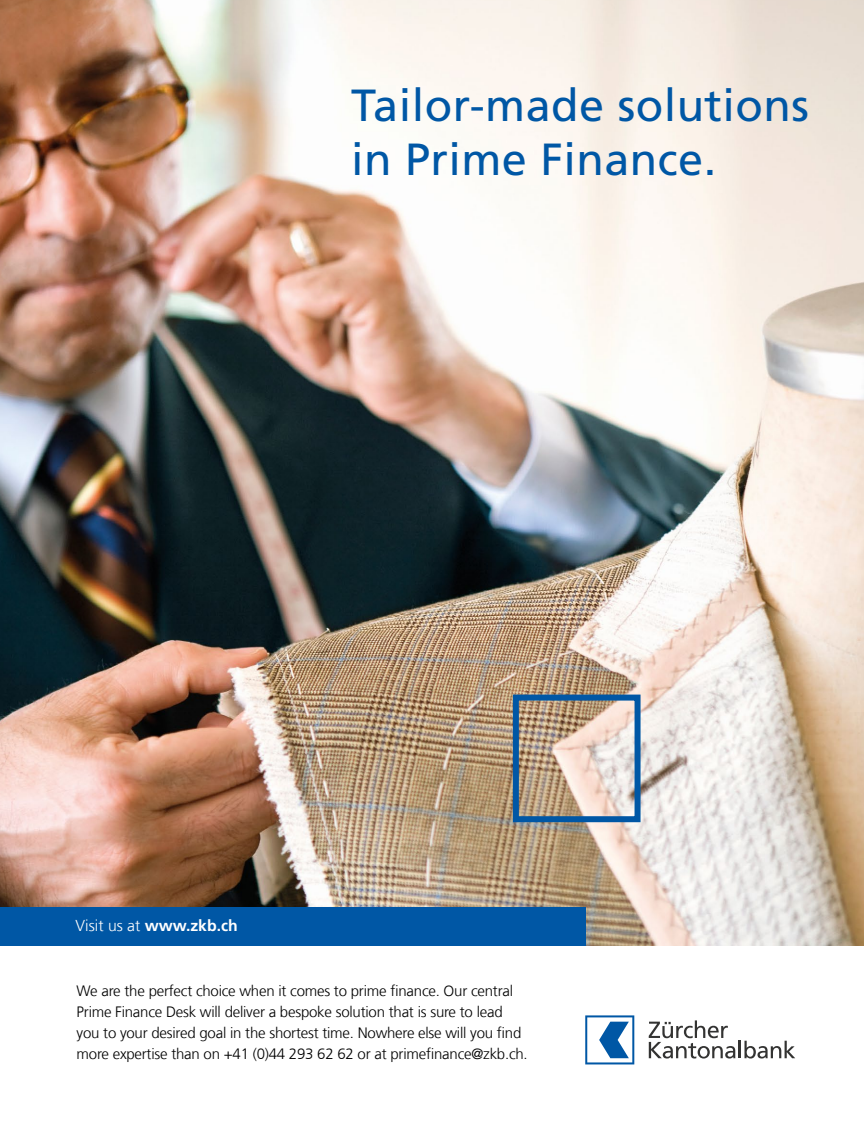
<style>
.page{position:relative;width:864px;height:1136px;background:#fff}
.page>*{position:absolute;margin:0;border:0;box-sizing:border-box;transform-origin:0 0}
.t1{font:45px/54px "Frutiger LT Com";letter-spacing:.01em;color:#0057a5}
.t2{font:700 15.75px "Frutiger For ZKB";color:#fff}
.t3{font:300 15px/21px "Frutiger For ZKB";letter-spacing:-.015em;color:#000}
.s1{font-weight:300}
</style>
<div class="page">
<img style="left:0;top:0;width:863px;height:945px">
<div style="left:0;top:907px;width:585px;height:38px;background:#0057a5"></div>
<svg style="left:585px;top:1015px;width:49px;height:49px"></svg>
<svg style="left:648px;top:1020px;width:146px;height:38px"></svg>
<div style="left:512px;top:694px;width:128px;height:128px;border:6px solid #0057a5"></div>
<h1 class="t1" style="left:351px;top:79px;width:459px">Tailor-made solutions in Prime Finance.</h1>
<p class="t2" style="left:75px;top:916px;width:163px"><span class="s1">Visit us at</span> www.zkb.ch</p>
<p class="t3" style="left:77px;top:980px;width:452px">We are the perfect choice when it comes to prime finance. Our central Prime Finance Desk will deliver a bespoke solution that is sure to lead you to your desired goal in the shortest time. Nowhere else will you find more expertise than on +41 (0)44 293 62 62 or at primefinance@zkb.ch.</p>
</div>
